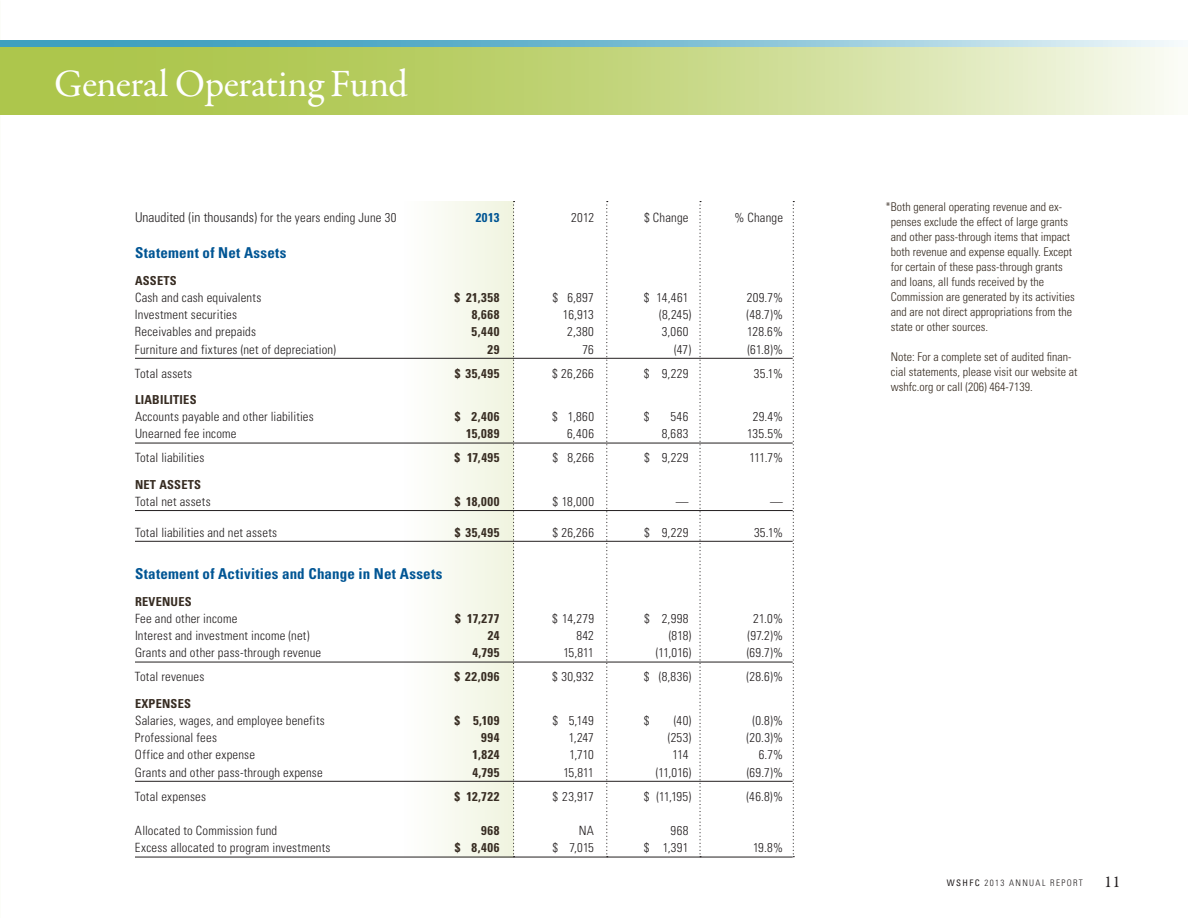
<style>
.page{position:relative;width:1188px;height:918px;background:#fff}
.page>*{position:absolute;margin:0;border:0;box-sizing:border-box;transform-origin:0 0}
.t1{font:39px "Garamond Premr Pro";letter-spacing:-.02em;color:#fff}
.t2{font:16.5px "Garamond Premr Pro";color:#231f20}
.t3{font:700 condensed 15px "Univers LT Std";letter-spacing:.015em;color:#005594}
.t4{font:300 condensed 12.75px "Univers LT Std";letter-spacing:.015em;color:#231f20}
.t5{font:700 condensed 12.75px "Univers LT Std";letter-spacing:.05em;color:#372c22}
.t6{font:700 condensed 12.75px "Univers LT Std";color:#005594}
.t7{font:700 condensed 12.3px "Univers LT Std";letter-spacing:.02em;color:#372c22}
.t8{font:300 condensed 12px/15px "Univers LT Std";color:#372c22}
.t9{font:300 condensed 9px "Univers LT Std";letter-spacing:.15em;color:#231f20}
.s1{font-size:13.5px}
.s2{font-weight:400}
</style>
<div class="page">
<svg style="left:606px;top:201px;width:2px;height:656px"></svg>
<svg style="left:699px;top:201px;width:2px;height:656px"></svg>
<svg style="left:793px;top:201px;width:1px;height:656px"></svg>
<svg style="left:2px;top:47px;width:1172px;height:68px;background:#c6d784"></svg>
<svg style="left:2px;top:40px;width:1172px;height:7px;background:#7bbdd3"></svg>
<div style="left:403px;top:201px;width:111px;height:657px;background:linear-gradient(to right,#fefefe,#eff3df)"></div>
<svg style="left:513px;top:201px;width:2px;height:656px"></svg>
<hr style="left:135px;top:358px;width:658px;height:1px;background:#231f20">
<hr style="left:135px;top:443px;width:658px;height:1px;background:#231f20">
<hr style="left:135px;top:510px;width:658px;height:1px;background:#231f20">
<hr style="left:135px;top:541px;width:658px;height:1px;background:#231f20">
<hr style="left:135px;top:662px;width:658px;height:1px;background:#231f20">
<hr style="left:135px;top:781px;width:658px;height:1px;background:#231f20">
<hr style="left:135px;top:857px;width:658px;height:1px;background:#231f20">
<h1 class="t1" style="left:54px;top:60px;width:356px">General Operating Fund</h1>
<p class="t4" style="left:135px;top:210px;width:263px"><span class="s1">Unaudited (in thousands)</span> for the years ending June 30</p>
<p class="t6" style="left:476px;top:210px;width:25px">2013</p>
<p class="t4" style="left:571px;top:210px;width:24px">2012</p>
<p class="t4" style="left:644px;top:210px;width:46px">$ Change</p>
<p class="t4" style="left:734px;top:210px;width:50px">% Change</p>
<p class="t3" style="left:135px;top:244px;width:153px">Statement of Net Assets</p>
<p class="t7" style="left:135px;top:273px;width:42px">Ass ets</p>
<p class="t4" style="left:135px;top:290px;width:128px">Cash and cash equivalents</p>
<p class="t5" style="left:455px;top:290px;width:46px">$ 21,358</p>
<p class="t4" style="left:552px;top:290px;width:43px">$ 6,897</p>
<p class="t4" style="left:644px;top:290px;width:46px">$ 14,461</p>
<p class="t4" style="left:747px;top:290px;width:38px">209.7%</p>
<p class="t4" style="left:135px;top:307px;width:104px">Investment securities</p>
<p class="t5" style="left:472px;top:307px;width:29px">8,668</p>
<p class="t4" style="left:563px;top:307px;width:33px">16,913</p>
<p class="t4" style="left:659px;top:307px;width:34px">(8,245)</p>
<p class="t4" style="left:747px;top:307px;width:38px">(48.7)%</p>
<p class="t4" style="left:135px;top:324px;width:123px">Receivables and prepaids</p>
<p class="t5" style="left:472px;top:324px;width:29px">5,440</p>
<p class="t4" style="left:567px;top:324px;width:28px">2,380</p>
<p class="t4" style="left:662px;top:324px;width:28px">3,060</p>
<p class="t4" style="left:747px;top:324px;width:37px">128.6%</p>
<p class="t4" style="left:135px;top:341px;width:203px">Furniture and fixtures (net of depreciation)</p>
<p class="t5" style="left:488px;top:341px;width:13px">29</p>
<p class="t4" style="left:582px;top:341px;width:13px">76</p>
<p class="t4" style="left:674px;top:341px;width:19px">(47)</p>
<p class="t4" style="left:747px;top:341px;width:37px">(61.8)%</p>
<p class="t4" style="left:135px;top:365px;width:59px">Total assets</p>
<p class="t5" style="left:455px;top:365px;width:46px">$ 35,495</p>
<p class="t4" style="left:552px;top:365px;width:43px">$ 26,266</p>
<p class="t4" style="left:644px;top:365px;width:46px">$ 9,229</p>
<p class="t4" style="left:754px;top:365px;width:31px">35.1%</p>
<p class="t7" style="left:135px;top:392px;width:62px">Liabilities</p>
<p class="t4" style="left:135px;top:409px;width:180px">Accounts payable and other liabilities</p>
<p class="t5" style="left:455px;top:409px;width:46px">$ 2,406</p>
<p class="t4" style="left:552px;top:409px;width:43px">$ 1,860</p>
<p class="t4" style="left:644px;top:409px;width:7px">$</p>
<p class="t4" style="left:670px;top:409px;width:20px">546</p>
<p class="t4" style="left:753px;top:409px;width:32px">29.4%</p>
<p class="t4" style="left:135px;top:426px;width:103px">Unearned fee income</p>
<p class="t5" style="left:466px;top:426px;width:35px">15,089</p>
<p class="t4" style="left:567px;top:426px;width:28px">6,406</p>
<p class="t4" style="left:662px;top:426px;width:28px">8,683</p>
<p class="t4" style="left:747px;top:426px;width:37px">135.5%</p>
<p class="t4" style="left:135px;top:450px;width:71px">Total liabilities</p>
<p class="t5" style="left:455px;top:450px;width:47px">$ 17,495</p>
<p class="t4" style="left:552px;top:450px;width:43px">$ 8,266</p>
<p class="t4" style="left:644px;top:450px;width:46px">$ 9,229</p>
<p class="t4" style="left:749px;top:450px;width:35px">111.7%</p>
<p class="t7" style="left:135px;top:477px;width:66px">Net Ass ets</p>
<p class="t4" style="left:135px;top:494px;width:77px">Total net assets</p>
<p class="t5" style="left:455px;top:494px;width:46px">$ 18,000</p>
<p class="t4" style="left:553px;top:494px;width:43px">$ 18,000</p>
<p class="t4" style="left:676px;top:494px;width:14px">—</p>
<p class="t4" style="left:770px;top:494px;width:14px">—</p>
<p class="t4" style="left:135px;top:524px;width:144px">Total liabilities and net assets</p>
<p class="t5" style="left:455px;top:524px;width:46px">$ 35,495</p>
<p class="t4" style="left:552px;top:524px;width:43px">$ 26,266</p>
<p class="t4" style="left:644px;top:524px;width:46px">$ 9,229</p>
<p class="t4" style="left:754px;top:524px;width:31px">35.1%</p>
<p class="t3" style="left:135px;top:565px;width:309px">Statement of Activities and Change in Net Assets</p>
<p class="t7" style="left:135px;top:594px;width:57px">Revenues</p>
<p class="t4" style="left:135px;top:611px;width:104px">Fee and other income</p>
<p class="t5" style="left:455px;top:611px;width:46px">$ 17,277</p>
<p class="t4" style="left:552px;top:611px;width:43px">$ 14,279</p>
<p class="t4" style="left:644px;top:611px;width:46px">$ 2,998</p>
<p class="t4" style="left:753px;top:611px;width:31px">21.0%</p>
<p class="t4" style="left:135px;top:628px;width:176px">Interest and investment income (net)</p>
<p class="t5" style="left:488px;top:628px;width:13px">24</p>
<p class="t4" style="left:576px;top:628px;width:19px">842</p>
<p class="t4" style="left:669px;top:628px;width:24px">(818)</p>
<p class="t4" style="left:748px;top:628px;width:37px">(97.2)%</p>
<p class="t4" style="left:135px;top:645px;width:188px">Grants and other pass-through revenue</p>
<p class="t5" style="left:472px;top:645px;width:29px">4,795</p>
<p class="t4" style="left:563px;top:645px;width:32px">15,811</p>
<p class="t4" style="left:656px;top:645px;width:37px">(11,016)</p>
<p class="t4" style="left:747px;top:645px;width:38px">(69.7)%</p>
<p class="t4" style="left:135px;top:669px;width:71px">Total revenues</p>
<p class="t5" style="left:455px;top:669px;width:46px">$ 22,096</p>
<p class="t4" style="left:552px;top:669px;width:43px">$ 30,932</p>
<p class="t4" style="left:644px;top:669px;width:49px">$ (8,836)</p>
<p class="t4" style="left:746px;top:669px;width:38px">(28.6)%</p>
<p class="t7" style="left:135px;top:696px;width:56px">Expenses</p>
<p class="t4" style="left:135px;top:713px;width:191px">Salaries, wages, and employee benefits</p>
<p class="t5" style="left:455px;top:713px;width:46px">$ 5,109</p>
<p class="t4" style="left:553px;top:713px;width:43px">$ 5,149</p>
<p class="t4" style="left:644px;top:713px;width:7px">$</p>
<p class="t4" style="left:674px;top:713px;width:19px">(40)</p>
<p class="t4" style="left:753px;top:713px;width:32px">(0.8)%</p>
<p class="t4" style="left:135px;top:730px;width:83px">Professional fees</p>
<p class="t5" style="left:481px;top:730px;width:20px">994</p>
<p class="t4" style="left:569px;top:730px;width:27px">1,247</p>
<p class="t4" style="left:668px;top:730px;width:25px">(253)</p>
<p class="t4" style="left:746px;top:730px;width:38px">(20.3)%</p>
<p class="t4" style="left:135px;top:747px;width:122px">Office and other expense</p>
<p class="t5" style="left:472px;top:747px;width:29px">1,824</p>
<p class="t4" style="left:569px;top:747px;width:26px">1,710</p>
<p class="t4" style="left:672px;top:747px;width:18px">114</p>
<p class="t4" style="left:759px;top:747px;width:26px">6.7%</p>
<p class="t4" style="left:135px;top:764px;width:189px">Grants and other pass-through expense</p>
<p class="t5" style="left:472px;top:764px;width:29px">4,795</p>
<p class="t4" style="left:563px;top:764px;width:32px">15,811</p>
<p class="t4" style="left:656px;top:764px;width:37px">(11,016)</p>
<p class="t4" style="left:747px;top:764px;width:38px">(69.7)%</p>
<p class="t4" style="left:135px;top:788px;width:73px">Total expenses</p>
<p class="t5" style="left:454px;top:788px;width:47px">$ 12,722</p>
<p class="t4" style="left:552px;top:788px;width:43px">$ 23,917</p>
<p class="t4" style="left:644px;top:788px;width:49px">$ (11,195)</p>
<p class="t4" style="left:746px;top:788px;width:38px">(46.8)%</p>
<p class="t4" style="left:135px;top:823px;width:144px">Allocated to Commission fund</p>
<p class="t5" style="left:481px;top:823px;width:20px">968</p>
<p class="t4" style="left:579px;top:823px;width:17px">NA</p>
<p class="t4" style="left:671px;top:823px;width:19px">968</p>
<p class="t4" style="left:135px;top:840px;width:197px">Excess allocated to program investments</p>
<p class="t5" style="left:455px;top:840px;width:46px">$ 8,406</p>
<p class="t4" style="left:552px;top:840px;width:43px">$ 7,015</p>
<p class="t4" style="left:644px;top:840px;width:46px">$ 1,391</p>
<p class="t4" style="left:753px;top:840px;width:31px">19.8%</p>
<p class="t8" style="left:891px;top:199px;width:185px;text-indent:-5px">*Both general operating revenue and ex&shy;penses exclude the effect of large grants and other pass-through items that impact both revenue and expense equally. Except for certain of these pass-through grants and loans, all funds received by the Commission are generated by its activities and are not direct appropriations from the state or other sources.</p>
<p class="t8" style="left:891px;top:349px;width:188px">Note: For a complete set of audited finan&shy;cial statements, please visit our website at wshfc.org or call (206) 464-7139.</p>
<p class="t9" style="left:947px;top:877px;width:138px"><span class="s2">WSHFC</span> 2013 Annua l Rep or t</p>
<p class="t2" style="left:1104px;top:872px;width:18px">11</p>
</div>
